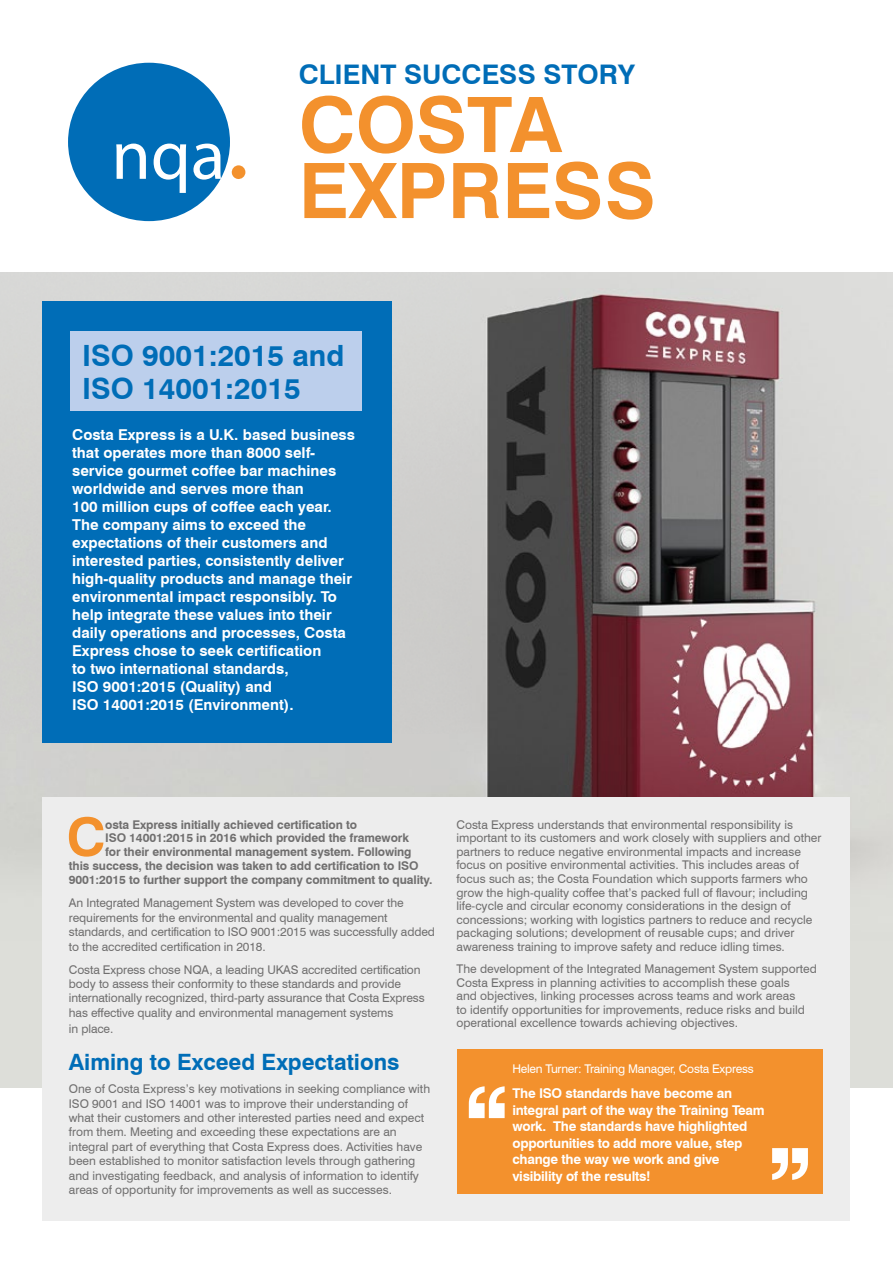
<style>
.page{position:relative;width:893px;height:1263px;background:#fff}
.page>*{position:absolute;margin:0;border:0;box-sizing:border-box;transform-origin:0 0}
.t1{font:700 76.5px/66px "Swiss 721 BT";color:#f3912d}
.t2{font:700 52.65px "Swiss 721 BT";color:#f3912d}
.t3{font:700 29.25px/33.5px "Swiss 721 BT";color:#006db7}
.t4{font:700 27px "Swiss 721 BT";color:#006db7}
.t5{font:700 22.5px "Swiss 721 BT";color:#006db7}
.t6{font:700 15px/18px "Swiss 721 BT";color:#fff}
.t7{font:700 13.5px/16.5px "Swiss 721 BT";letter-spacing:-.02em;color:#fff}
.t8{font:12px/14.4px "Swiss 721 BT";color:#706f6f}
.t9{font:700 12px "Swiss 721 BT";letter-spacing:-.01em;color:#706f6f}
.t10{font:12px "Swiss 721 BT";letter-spacing:-.02em;color:#fff}
</style>
<div class="page">
<img style="left:0;top:272px;width:893px;height:668px">
<div style="left:68px;top:63px;width:162px;height:158px;background:#006db7;border-radius:50%"></div>
<svg style="left:116px;top:144px;width:30px;height:35px"></svg>
<svg style="left:154px;top:144px;width:32px;height:49px"></svg>
<svg style="left:193px;top:144px;width:28px;height:36px"></svg>
<svg style="left:231px;top:165px;width:14px;height:14px"></svg>
<div style="left:43px;top:797px;width:807px;height:423px;background:#ededed"></div>
<div style="left:43px;top:302px;width:349px;height:441px;background:#006db7"></div>
<div style="left:70px;top:331px;width:291px;height:80px;background:#bccfec"></div>
<div style="left:457px;top:1049px;width:365px;height:144px;background:#f3912d"></div>
<svg style="left:469px;top:1086px;width:36px;height:32px"></svg>
<svg style="left:772px;top:1148px;width:36px;height:32px"></svg>
<h3 class="t4" style="left:299px;top:58px;width:338px">CLIENT SUCCESS STORY</h3>
<h1 class="t1" style="left:299px;top:91px;width:358px">COSTA<br>EXPRESS</h1>
<h3 class="t3" style="left:82px;top:338px;width:264px">ISO 9001:2015 and<br>ISO 14001:2015</h3>
<p class="t6" style="left:72px;top:426px;width:284px">Costa Express is a U.K. based business that operates more than 8000 self&shy;service gourmet coffee bar machines worldwide and serves more than<br>100 million cups of coffee each year.<br>The company aims to exceed the expectations of their customers and interested parties, consistently deliver high-quality products and manage their environmental impact responsibly. To help integrate these values into their daily operations and processes, Costa Express chose to seek certification<br>to two international standards,<br>ISO 9001:2015 (Quality) and<br>ISO 14001:2015 (Environment).</p>
<h2 class="t2" style="left:67px;top:805px;width:41px">C</h2>
<p class="t9" style="left:105px;top:817px;width:253px">osta Express initially achieved certification to</p>
<p class="t9" style="left:105px;top:830px;width:305px">ISO 14001:2015 in 2016 which provided the framework</p>
<p class="t9" style="left:105px;top:844px;width:308px">for their environmental management system. Following</p>
<p class="t9" style="left:69px;top:858px;width:351px">this success, the decision was taken to add certification to ISO</p>
<p class="t9" style="left:69px;top:873px;width:365px">9001:2015 to further support the company commitment to quality.</p>
<p class="t8" style="left:69px;top:896px;width:368px">An Integrated Management System was developed to cover the requirements for the environmental and quality management standards, and certification to ISO 9001:2015 was successfully added to the accredited certification in 2018.</p>
<p class="t8" style="left:69px;top:962px;width:357px">Costa Express chose NQA, a leading UKAS accredited certification body to assess their conformity to these standards and provide internationally recognized, third-party assurance that Costa Express has effective quality and environmental management systems</p>
<p class="t8" style="left:69px;top:1021px;width:46px">in place.</p>
<h3 class="t5" style="left:69px;top:1048px;width:332px">Aiming to Exceed Expectations</h3>
<p class="t8" style="left:69px;top:1081px;width:363px">One of Costa Express’s key motivations in seeking compliance with ISO 9001 and ISO 14001 was to improve their understanding of what their customers and other interested parties need and expect from them. Meeting and exceeding these expectations are an integral part of everything that Costa Express does. Activities have been established to monitor satisfaction levels through gathering and investigating feedback, and analysis of information to identify areas of opportunity for improvements as well as successes.</p>
<p class="t8" style="left:456px;top:817px;width:366px;line-height:13.6px">Costa Express understands that environmental responsibility is important to its customers and work closely with suppliers and other partners to reduce negative environmental impacts and increase focus on positive environmental activities. This includes areas of focus such as; the Costa Foundation which supports farmers who grow the high-quality coffee that’s packed full of flavour; including life-cycle and circular economy considerations in the design of concessions; working with logistics partners to reduce and recycle packaging solutions; development of reusable cups; and driver awareness training to improve safety and reduce idling times.</p>
<p class="t8" style="left:456px;top:962px;width:362px;line-height:13.6px">The development of the Integrated Management System supported Costa Express in planning activities to accomplish these goals<br>and objectives, linking processes across teams and work areas<br>to identify opportunities for improvements, reduce risks and build operational excellence towards achieving objectives.</p>
<p class="t10" style="left:512px;top:1062px;width:243px">Helen Turner: Training Manager, Costa Express</p>
<p class="t7" style="left:512px;top:1085px;width:254px">The ISO standards have become an integral part of the way the Training Team work. The standards have highlighted opportunities to add more value, step change the way we work and give visibility of the results!</p>
</div>
